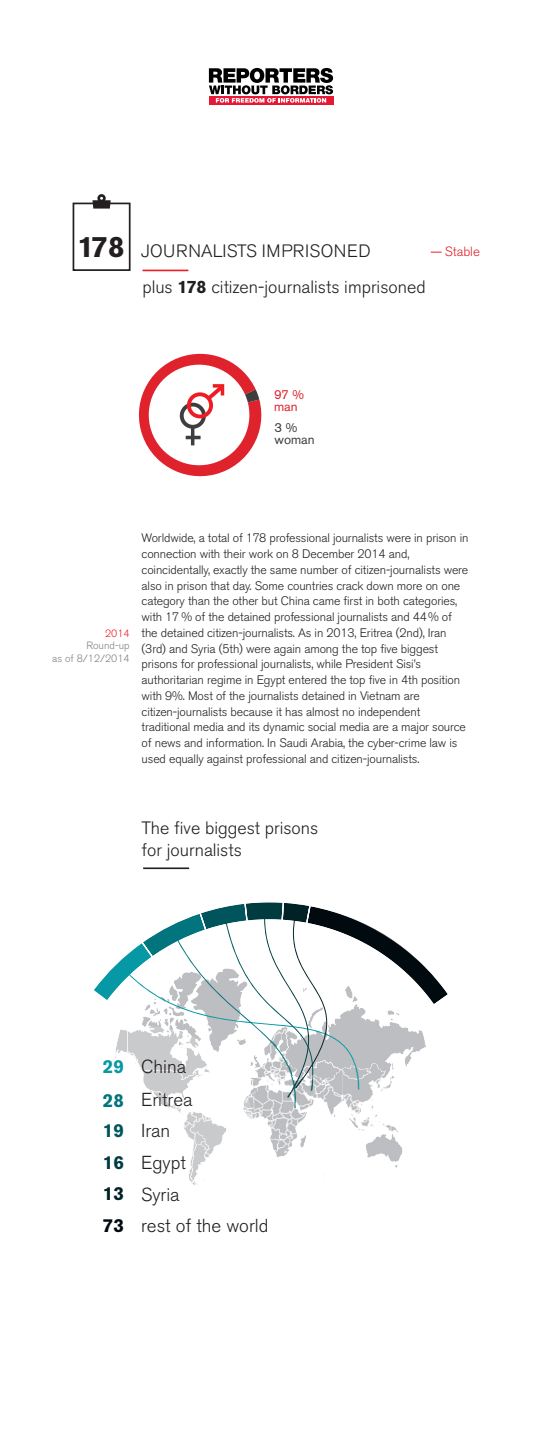
<style>
.page{position:relative;width:542px;height:1454px;background:#fff}
.page>*{position:absolute;margin:0;border:0;box-sizing:border-box;transform-origin:0 0}
.t1{font:700 29.31px "Akzidenz Grotesk BE";color:#231f20}
.t2{font:300 18.72px/31.8px "Akzidenz Grotesk BE";color:#231f20}
.t3{font:700 18.72px "Akzidenz Grotesk BE";color:#0699a5}
.t4{font:700 18.72px "Akzidenz Grotesk BE";color:#02747d}
.t5{font:700 18.72px "Akzidenz Grotesk BE";color:#00555c}
.t6{font:700 18.72px "Akzidenz Grotesk BE";color:#003b40}
.t7{font:700 18.72px "Akzidenz Grotesk BE";color:#002227}
.t8{font:700 18.72px "Akzidenz Grotesk BE";color:#000a0f}
.t9{font:300 17.76px/35.7px "Akzidenz Grotesk BE";color:#231f20}
.t10{font:300 13.3px "Akzidenz Grotesk BE";color:#e0222d}
.t11{font:13.12px/12.2px "Akzidenz Grotesk BE";color:#3e3e3f}
.t12{font:13.12px/12.2px "Akzidenz Grotesk BE";color:#e0222d}
.t13{font:300 12.25px/15.8px "Akzidenz Grotesk BE";letter-spacing:-.01em;color:#231f20}
.t14{font:300 10.5px/12.6px "Akzidenz Grotesk BE";color:#808285;text-align:right}
.t15{font:300 10.5px "Akzidenz Grotesk BE";color:#ee1d23}
.s1{font-weight:700}
</style>
<div class="page">
<svg style="left:94px;top:902px;width:354px;height:266px"></svg>
<img style="left:254px;top:1061px;width:39px;height:73px">
<img style="left:342px;top:1062px;width:53px;height:69px">
<img style="left:401px;top:1144px;width:14px;height:18px">
<img style="left:246px;top:1093px;width:8px;height:21px">
<img style="left:313px;top:1069px;width:29px;height:49px">
<img style="left:266px;top:1032px;width:16px;height:29px">
<div style="left:73px;top:203px;width:57px;height:68px;border:2px solid #231f20"></div>
<svg style="left:92px;top:200px;width:19px;height:9px"></svg>
<div style="left:97px;top:194px;width:9px;height:8px;border:3px solid #231f20;border-radius:50%"></div>
<hr style="left:142px;top:270px;width:46px;height:1px;background:#ee1d23">
<svg style="left:138px;top:353px;width:124px;height:124px"></svg>
<hr style="left:143px;top:867px;width:46px;height:2px;background:#231f20">
<div style="left:42px;top:1026px;width:216px;height:247px;background:#fff;border-radius:50%"></div>
<div style="left:209px;top:96px;width:124px;height:9px;background:#e51836"></div>
<svg style="left:209px;top:68px;width:124px;height:35px"></svg>
<h1 class="t1" style="left:77px;top:230px;width:49px">178</h1>
<p class="t10" style="left:444px;top:244px;width:37px">Stable</p>
<h3 class="t9" style="left:141px;top:233px;width:286px">JOURNALISTS IMPRISONED<br>plus <span class="s1">178</span> citizen-journalists imprisoned</h3>
<p class="t12" style="left:274px;top:388px;width:32px">97 % man</p>
<p class="t11" style="left:274px;top:421px;width:42px">3 % woman</p>
<p class="t15" style="left:105px;top:627px;width:26px">2014</p>
<p class="t14" style="left:52px;top:640px;width:79px">Round-up<br>as of 8/12/2014</p>
<p class="t13" style="left:142px;top:531px;width:328px">Worldwide, a total of 178 professional journalists were in prison in connection with their work on 8 December 2014 and, coincidentally, exactly the same number of citizen-journalists were also in prison that day. Some countries crack down more on one category than the other but China came first in both categories, with 17 % of the detained professional journalists and 44% of the detained citizen-journalists. As in 2013, Eritrea (2nd), Iran (3rd) and Syria (5th) were again among the top five biggest prisons for professional journalists, while President Sisi’s authoritarian regime in Egypt entered the top five in 4th position with 9%. Most of the journalists detained in Vietnam are citizen-journalists because it has almost no independent traditional media and its dynamic social media are a major source of news and information. In Saudi Arabia, the cyber-crime law is used equally against professional and citizen-journalists.</p>
<h3 class="t9" style="left:142px;top:817px;width:178px;line-height:21.8px">The five biggest prisons for journalists</h3>
<h2 class="t3" style="left:103px;top:1055px;width:22px">29</h2>
<h2 class="t4" style="left:103px;top:1089px;width:22px">28</h2>
<h2 class="t5" style="left:103px;top:1119px;width:22px">19</h2>
<h2 class="t6" style="left:103px;top:1152px;width:22px">16</h2>
<h2 class="t7" style="left:103px;top:1183px;width:22px">13</h2>
<h2 class="t8" style="left:103px;top:1214px;width:22px">73</h2>
<h2 class="t2" style="left:141px;top:1051px;width:129px">China<br>Eritrea<br>Iran<br>Egypt<br>Syria<br>rest of the world</h2>
</div>
